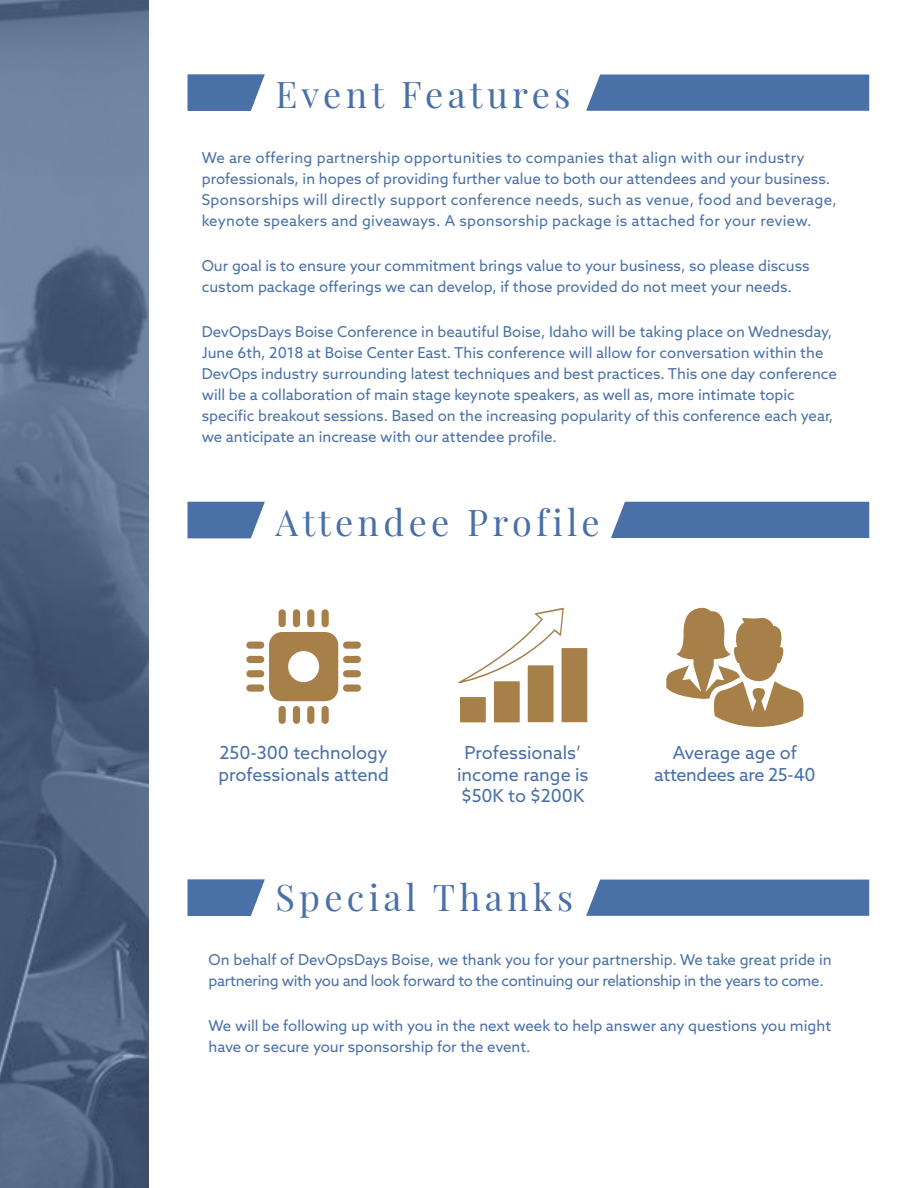
<style>
.page{position:relative;width:918px;height:1188px;background:#fff}
.page>*{position:absolute;margin:0;border:0;box-sizing:border-box;transform-origin:0 0}
.Header1{font:36px "Playfair Display";letter-spacing:.12em;color:#4970a7}
.sponsorBullets{font:18px/21.6px "Azo Sans";color:#4970a7}
.sponsorBullets-2{font:18px/21.6px "Azo Sans";letter-spacing:-.02em;color:#4970a7;text-align:center}
.sponsorBullets-3{font:15px/21px "Azo Sans";color:#4970a7}
.sponsorBullets-4{font:15px/21px "Azo Sans";letter-spacing:.02em;color:#4970a7}
.sponsorBullets-5{font:15px/21px "Azo Sans";letter-spacing:-.02em;color:#4970a7}
</style>
<div class="page">
<svg style="left:0;top:0;width:149px;height:1188px;background:#556986"></svg>
<div style="left:586px;top:880px;width:283px;height:36px;background:#4970a7"></div>
<svg style="left:187px;top:879px;width:78px;height:37px;background:#5c7fb0"></svg>
<div style="left:586px;top:75px;width:283px;height:36px;background:#4970a7"></div>
<div style="left:611px;top:502px;width:258px;height:36px;background:#4970a7"></div>
<svg style="left:187px;top:74px;width:78px;height:37px;background:#5c7fb0"></svg>
<svg style="left:187px;top:502px;width:78px;height:36px;background:#5a7daf"></svg>
<div style="left:460px;top:697px;width:26px;height:25px;background:#a77f49"></div>
<div style="left:494px;top:681px;width:26px;height:41px;background:#a77f49"></div>
<div style="left:528px;top:665px;width:26px;height:57px;background:#a77f49"></div>
<div style="left:562px;top:648px;width:25px;height:74px;background:#a77f49"></div>
<svg style="left:458px;top:608px;width:106px;height:75px"></svg>
<svg style="left:269px;top:632px;width:69px;height:69px"></svg>
<div style="left:293px;top:609px;width:7px;height:18px;background:#a77f49;border-radius:4px"></div>
<div style="left:307px;top:609px;width:7px;height:18px;background:#a77f49;border-radius:4px"></div>
<div style="left:279px;top:609px;width:7px;height:18px;background:#a77f49;border-radius:4px"></div>
<div style="left:322px;top:609px;width:7px;height:18px;background:#a77f49;border-radius:4px"></div>
<div style="left:293px;top:706px;width:7px;height:18px;background:#a77f49;border-radius:4px"></div>
<div style="left:307px;top:706px;width:7px;height:18px;background:#a77f49;border-radius:4px"></div>
<div style="left:279px;top:706px;width:7px;height:18px;background:#a77f49;border-radius:4px"></div>
<div style="left:322px;top:706px;width:7px;height:18px;background:#a77f49;border-radius:4px"></div>
<div style="left:343px;top:656px;width:18px;height:7px;background:#a77f49;border-radius:4px"></div>
<div style="left:343px;top:670px;width:18px;height:7px;background:#a77f49;border-radius:4px"></div>
<div style="left:343px;top:642px;width:18px;height:7px;background:#a77f49;border-radius:4px"></div>
<div style="left:343px;top:684px;width:18px;height:8px;background:#a77f49;border-radius:4px"></div>
<div style="left:246px;top:656px;width:18px;height:7px;background:#a77f49;border-radius:4px"></div>
<div style="left:246px;top:670px;width:18px;height:7px;background:#a77f49;border-radius:4px"></div>
<div style="left:246px;top:642px;width:18px;height:7px;background:#a77f49;border-radius:4px"></div>
<div style="left:246px;top:684px;width:18px;height:8px;background:#a77f49;border-radius:4px"></div>
<svg style="left:666px;top:608px;width:138px;height:119px"></svg>
<p class="Header1" style="left:275px;top:66px;width:297px">Event Features</p>
<p class="sponsorBullets-4" style="left:202px;top:147px;width:637px">We are offering partnership opportunities to companies that align with our industry professionals, in hopes of providing further value to both our attendees and your business.<br>Sponsorships will directly support conference needs, such as venue, food and beverage, keynote speakers and giveaways. A sponsorship package is attached for your review.</p>
<p class="sponsorBullets-3" style="left:202px;top:255px;width:609px">Our goal is to ensure your commitment brings value to your business, so please discuss custom package offerings we can develop, if those provided do not meet your needs.</p>
<p class="sponsorBullets-3" style="left:202px;top:321px;width:637px">DevOpsDays Boise Conference in beautiful Boise, Idaho will be taking place on Wednesday, June 6th, 2018 at Boise Center East. This conference will allow for conversation within the DevOps industry surrounding latest techniques and best practices. This one day conference will be a collaboration of main stage keynote speakers, as well as, more intimate topic specific breakout sessions. Based on the increasing popularity of this conference each year, we anticipate an increase with our attendee profile.</p>
<p class="Header1" style="left:275px;top:494px;width:326px">Attendee Profile</p>
<p class="sponsorBullets" style="left:218px;top:742px;width:172px">250-300 technology professionals attend</p>
<p class="sponsorBullets" style="left:457px;top:742px;width:133px;text-align:center">Professionals’ income range is $50K to $200K</p>
<p class="Header1" style="left:275px;top:870px;width:299px">Special Thanks</p>
<p class="sponsorBullets-2" style="left:654px;top:742px;width:163px">Average age of attendees are 25-40</p>
<p class="sponsorBullets-5" style="left:209px;top:949px;width:624px">On behalf of DevOpsDays Boise, we thank you for your partnership. We take great pride in partnering with you and look forward to the continuing our relationship in the years to come.</p>
<p class="sponsorBullets-3" style="left:209px;top:1015px;width:624px">We will be following up with you in the next week to help answer any questions you might have or secure your sponsorship for the event.</p>
</div>
